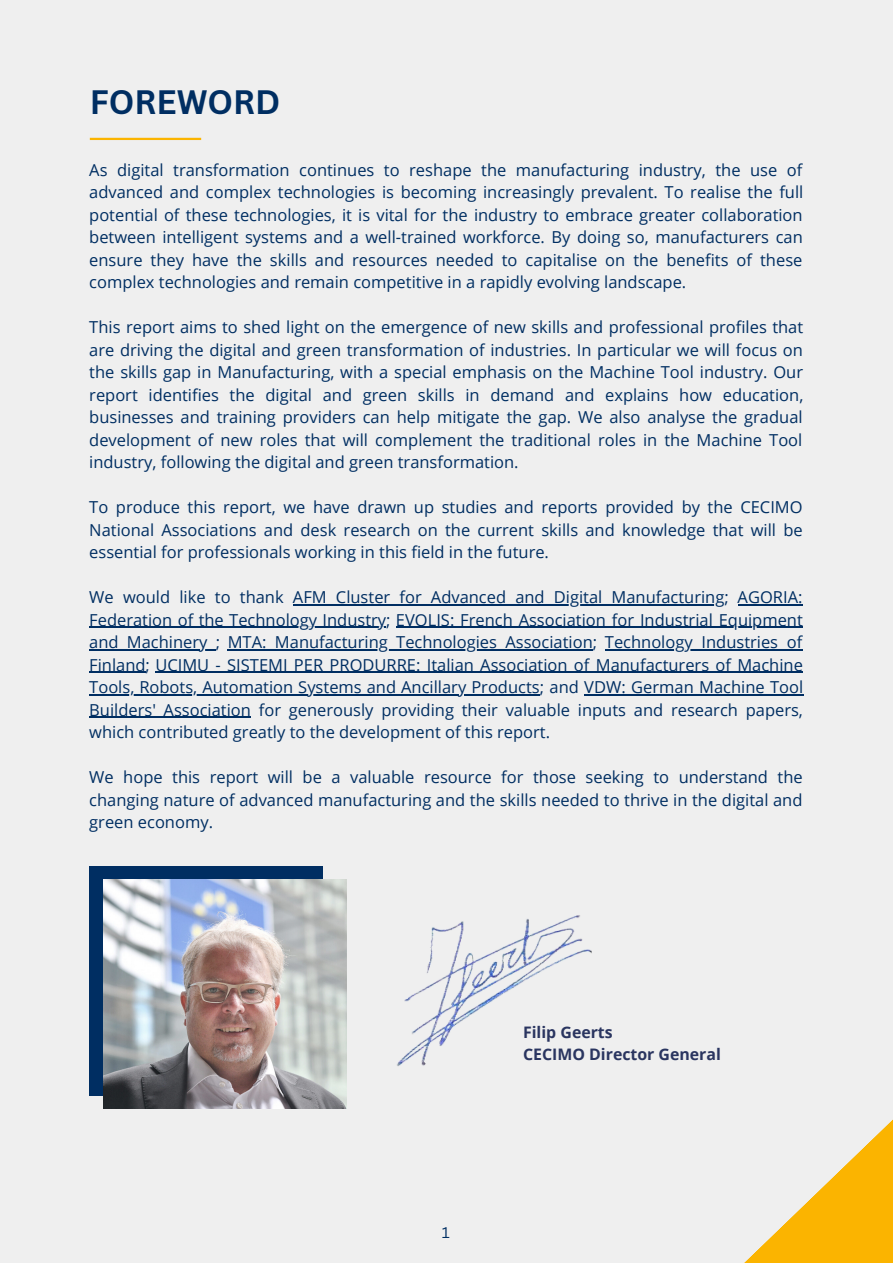
<style>
.page{position:relative;width:893px;height:1264px;background:#fff}
.page>*{position:absolute;margin:0;border:0;box-sizing:border-box;transform-origin:0 0}
.t1{font:700 33px "Canva Sans";color:#002e62}
.t2{font:16.5px/22.5px "Open Sans";color:#002e62;text-align:justify}
.t3{font:700 15.9px "Open Sans";color:#2a3560}
.t4{font:15px "Canva Sans";color:#002e62}
</style>
<div class="page">
<div style="left:0;top:0;width:892px;height:1262px;background:#efefef"></div>
<svg style="left:508px;top:649px;width:384px;height:613px"></svg>
<hr style="left:90px;top:138px;width:111px;height:2px;background:#fbb400">
<hr style="left:293px;top:604px;width:431px;height:1px;background:#002e62">
<hr style="left:737px;top:604px;width:65px;height:1px;background:#002e62">
<hr style="left:89px;top:626px;width:297px;height:2px;background:#002e62">
<hr style="left:396px;top:626px;width:406px;height:2px;background:#002e62">
<hr style="left:89px;top:649px;width:127px;height:1px;background:#002e62">
<hr style="left:228px;top:649px;width:364px;height:1px;background:#002e62">
<hr style="left:605px;top:649px;width:197px;height:1px;background:#002e62">
<hr style="left:89px;top:671px;width:57px;height:2px;background:#002e62">
<hr style="left:155px;top:671px;width:647px;height:2px;background:#002e62">
<hr style="left:89px;top:694px;width:450px;height:1px;background:#002e62">
<hr style="left:584px;top:694px;width:219px;height:1px;background:#002e62">
<hr style="left:89px;top:716px;width:162px;height:2px;background:#002e62">
<img style="left:397px;top:899px;width:215px;height:178px">
<div style="left:90px;top:866px;width:233px;height:229px;background:#002e62"></div>
<img style="left:104px;top:879px;width:242px;height:229px">
<p class="t1" style="left:90px;top:79px;width:192px">FOREWORD</p>
<p class="t2" style="left:89px;top:158px;width:715px">As digital transformation continues to reshape the manufacturing industry, the use of advanced and complex technologies is becoming increasingly prevalent. To realise the full potential of these technologies, it is vital for the industry to embrace greater collaboration between intelligent systems and a well-trained workforce. By doing so, manufacturers can ensure they have the skills and resources needed to capitalise on the benefits of these complex technologies and remain competitive in a rapidly evolving landscape.</p>
<p class="t2" style="left:89px;top:315px;width:715px">This report aims to shed light on the emergence of new skills and professional profiles that are driving the digital and green transformation of industries. In particular we will focus on the skills gap in Manufacturing, with a special emphasis on the Machine Tool industry. Our report identifies the digital and green skills in demand and explains how education, businesses and training providers can help mitigate the gap. We also analyse the gradual development of new roles that will complement the traditional roles in the Machine Tool industry, following the digital and green transformation.</p>
<p class="t2" style="left:89px;top:495px;width:715px">To produce this report, we have drawn up studies and reports provided by the CECIMO National Associations and desk research on the current skills and knowledge that will be essential for professionals working in this field in the future.</p>
<p class="t2" style="left:89px;top:585px;width:715px">We would like to thank AFM Cluster for Advanced and Digital Manufacturing; AGORIA:<br>Federation of the Technology Industry; EVOLIS: French Association for Industrial Equipment and Machinery ; MTA: Manufacturing Technologies Association; Technology Industries of Finland; UCIMU - SISTEMI PER PRODURRE: Italian Association of Manufacturers of Machine Tools, Robots, Automation Systems and Ancillary Products; and VDW: German Machine Tool Builders' Association for generously providing their valuable inputs and research papers, which contributed greatly to the development of this report.</p>
<p class="t2" style="left:89px;top:765px;width:715px">We hope this report will be a valuable resource for those seeking to understand the changing nature of advanced manufacturing and the skills needed to thrive in the digital and green economy.</p>
<p class="t4" style="left:442px;top:1221px;width:9px">1</p>
<p class="t3" style="left:523px;top:1021px;width:91px">Filip Geerts</p>
<p class="t3" style="left:523px;top:1042px;width:199px">CECIMO Director General</p>
</div>
